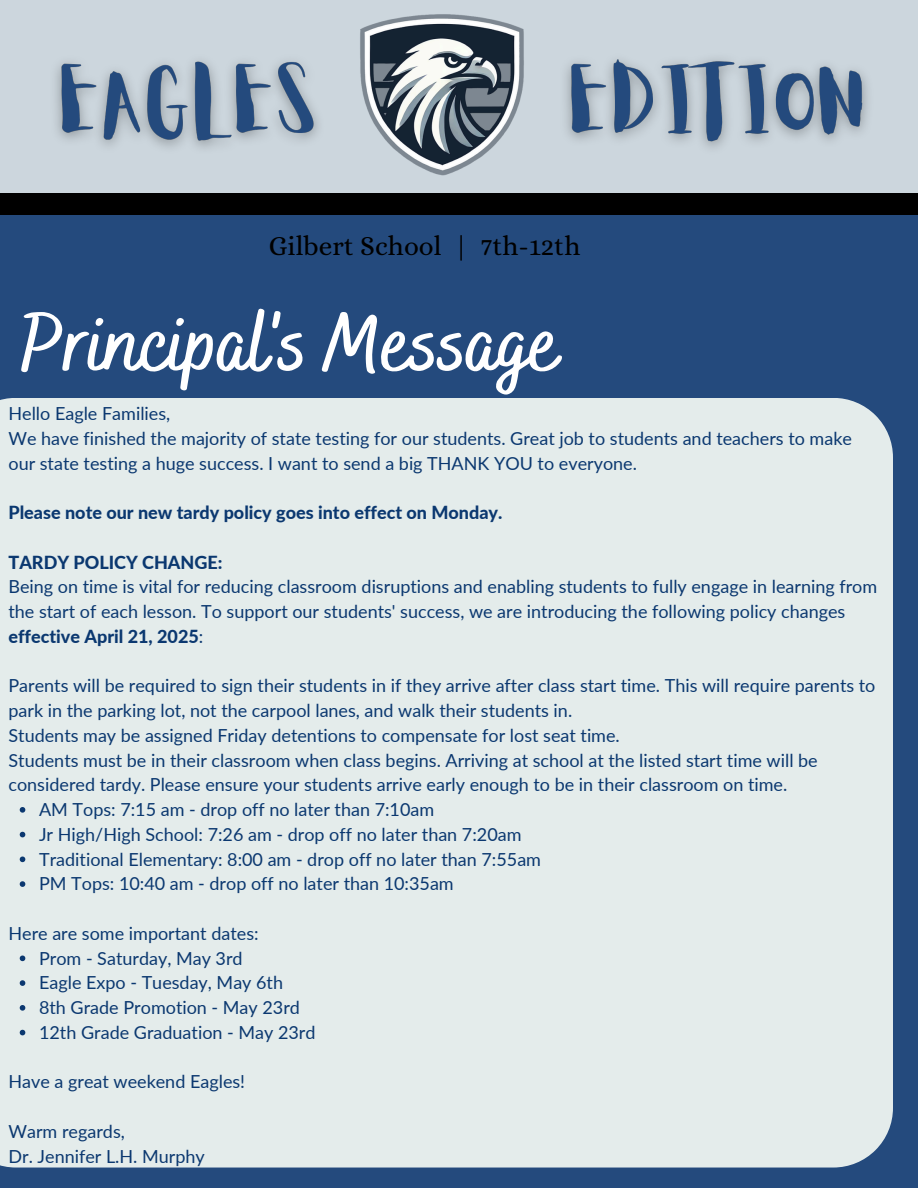
<style>
.page{position:relative;width:918px;height:1188px;background:#244a7d}
.page>*{position:absolute;margin:0;border:0;box-sizing:border-box;transform-origin:0 0}
.t1{font:700 82.5px "Bakerie Smooth";color:#fff}
.t2{font:27.15px "Alice";color:#000}
.t3{font:18px/24.8px "Lato";color:#0b3870}
.t4{font:800 18px "Lato";color:#0b3870}
.s1{font-weight:800}
</style>
<div class="page">
<div style="left:0;top:398px;width:893px;height:770px;background:#e4eceb"></div>
<div style="left:0;top:0;width:918px;height:213px;background:#ccd6dd"></div>
<div style="left:0;top:193px;width:918px;height:22px;background:#000"></div>
<img style="left:360px;top:14px;width:164px;height:162px">
<img style="left:56px;top:61px;width:262px;height:87px">
<img style="left:566px;top:59px;width:302px;height:89px">
<svg style="left:20px;top:807px;width:5px;height:6px"></svg>
<svg style="left:20px;top:832px;width:5px;height:5px"></svg>
<svg style="left:20px;top:857px;width:5px;height:5px"></svg>
<svg style="left:20px;top:881px;width:5px;height:6px"></svg>
<svg style="left:20px;top:956px;width:5px;height:5px"></svg>
<svg style="left:20px;top:980px;width:5px;height:6px"></svg>
<svg style="left:20px;top:1005px;width:5px;height:6px"></svg>
<svg style="left:20px;top:1030px;width:5px;height:5px"></svg>
<h3 class="t2" style="left:269px;top:230px;width:313px">Gilbert School | 7th-12th</h3>
<p class="t1" style="left:21px;top:295px;width:539px">Principal's Message</p>
<h2 class="t3" style="left:8px;top:401px;width:163px">Hello Eagle Families,</h2>
<p class="t3" style="left:8px;top:425px;width:845px">We have finished the majority of state testing for our students. Great job to students and teachers to make our state testing a huge success. I want to send a big THANK YOU to everyone.</p>
<p class="t4" style="left:8px;top:501px;width:495px">Please note our new tardy policy goes into effect on Monday.</p>
<h4 class="t4" style="left:8px;top:551px;width:216px">TARDY POLICY CHANGE:</h4>
<p class="t3" style="left:8px;top:574px;width:870px">Being on time is vital for reducing classroom disruptions and enabling students to fully engage in learning from the start of each lesson. To support our students' success, we are introducing the following policy changes <span class="s1">effective April 21, 2025</span>:</p>
<p class="t3" style="left:8px;top:673px;width:869px">Parents will be required to sign their students in if they arrive after class start time. This will require parents to park in the parking lot, not the carpool lanes, and walk their students in.</p>
<p class="t3" style="left:8px;top:722px;width:613px">Students may be assigned Friday detentions to compensate for lost seat time.</p>
<p class="t3" style="left:8px;top:747px;width:811px">Students must be in their classroom when class begins. Arriving at school at the listed start time will be considered tardy. Please ensure your students arrive early enough to be in their classroom on time.</p>
<p class="t3" style="left:39px;top:797px;width:397px">AM Tops: 7:15 am - drop off no later than 7:10am</p>
<p class="t3" style="left:39px;top:821px;width:484px">Jr High/High School: 7:26 am - drop off no later than 7:20am</p>
<p class="t3" style="left:39px;top:846px;width:504px">Traditional Elementary: 8:00 am - drop off no later than 7:55am</p>
<p class="t3" style="left:39px;top:871px;width:416px">PM Tops: 10:40 am - drop off no later than 10:35am</p>
<p class="t3" style="left:8px;top:920px;width:252px">Here are some important dates:</p>
<p class="t3" style="left:39px;top:945px;width:205px">Prom - Saturday, May 3rd</p>
<p class="t3" style="left:39px;top:970px;width:246px">Eagle Expo - Tuesday, May 6th</p>
<p class="t3" style="left:39px;top:995px;width:262px">8th Grade Promotion - May 23rd</p>
<p class="t3" style="left:39px;top:1019px;width:278px">12th Grade Graduation - May 23rd</p>
<p class="t3" style="left:8px;top:1069px;width:238px">Have a great weekend Eagles!</p>
<p class="t3" style="left:8px;top:1118px;width:118px">Warm regards,</p>
<p class="t3" style="left:8px;top:1143px;width:198px">Dr. Jennifer L.H. Murphy</p>
</div>
